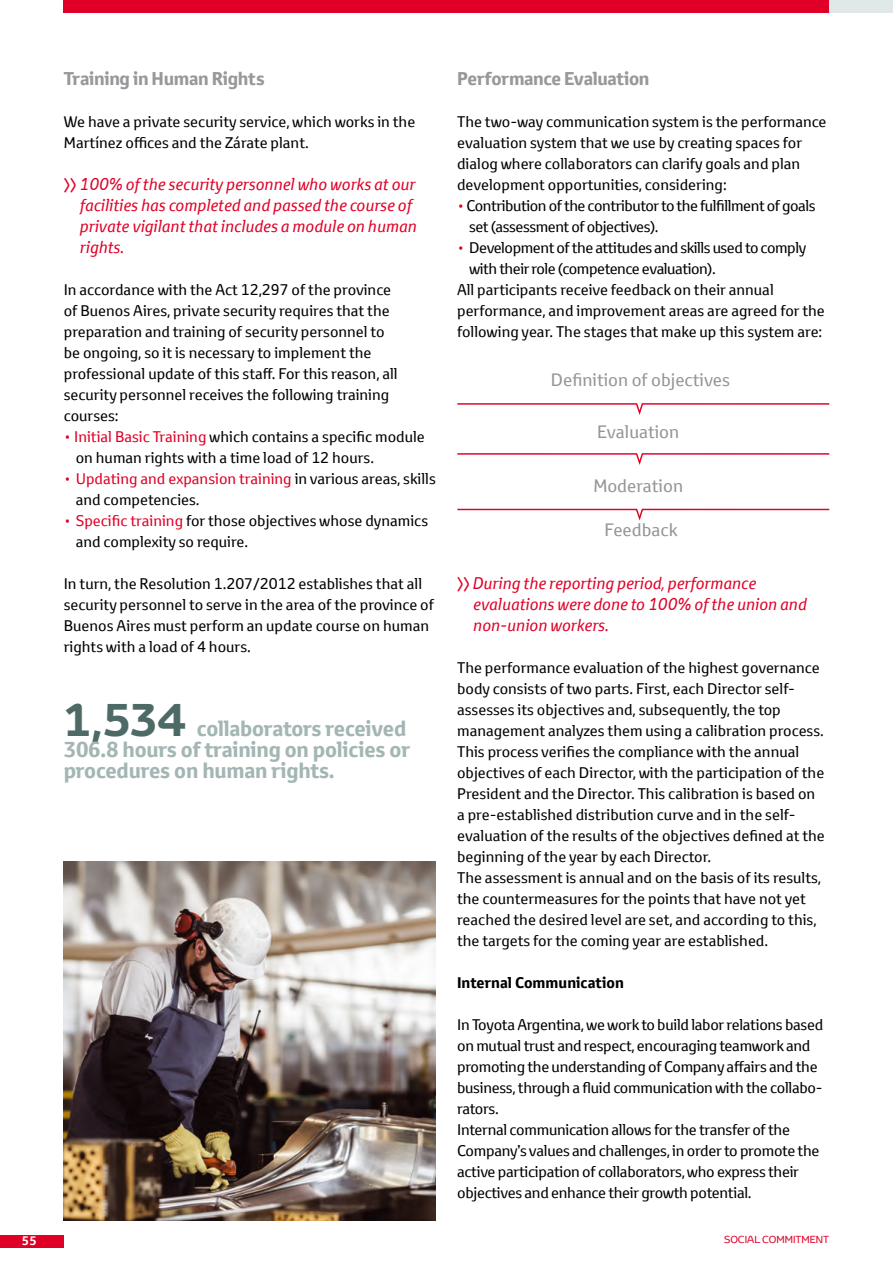
<style>
.page{position:relative;width:893px;height:1263px;background:#fff}
.page>*{position:absolute;margin:0;border:0;box-sizing:border-box;transform-origin:0 0}
.t1{font:700 21px/21px "Toyota Text";letter-spacing:-.01em;color:#a4b6b4}
.t2{font:700 18px "Toyota Text";letter-spacing:-.02em;color:#98989c}
.t3{font:17.4px "Toyota Text";color:#939598}
.t4{font:italic 16.5px/21px "Toyota Text";color:#e00027}
.t5{font:15px/21px "Toyota Text";color:#000}
.t6{font:15px/21px "Toyota Text";letter-spacing:-.02em;color:#000}
.t7{font:15px/21px "Toyota Text";letter-spacing:-.03em;color:#000}
.t8{font:700 15px "Toyota Text";color:#000}
.t9{font:700 12px "Toyota Text";color:#fff}
.t10{font:9.9px "Toyota Display";color:#e00027}
.s1{font-family:"Toyota Display";font-style:normal}
.s2{color:#e00027}
.s3{font-family:"Toyota Display";font-size:45px;color:#4d6a67}
</style>
<div class="page">
<div style="left:827px;top:0;width:66px;height:13px;background:#e1e9e8"></div>
<div style="left:0;top:1235px;width:64px;height:13px;background:#e00027"></div>
<div style="left:64px;top:0;width:765px;height:13px;background:#e00027"></div>
<svg style="left:457px;top:403px;width:372px;height:12px"></svg>
<svg style="left:457px;top:453px;width:372px;height:12px"></svg>
<svg style="left:457px;top:508px;width:372px;height:13px"></svg>
<img style="left:64px;top:861px;width:372px;height:359px">
<p class="t2" style="left:64px;top:67px;width:203px">Training in Human Rights</p>
<p class="t5" style="left:64px;top:111px;width:353px">We have a private security service, which works in the<br>Martínez offices and the Zárate plant.</p>
<p class="t4" style="left:80px;top:173px;width:338px;text-indent:-16px"><span class="s1">))</span> 100% of the security personnel who works at our facilities has completed and passed the course of private vigilant that includes a module on human rights.</p>
<p class="t5" style="left:64px;top:279px;width:335px">In accordance with the Act 12,297 of the province of Buenos Aires, private security requires that the preparation and training of security personnel to be ongoing, so it is necessary to implement the professional update of this staff. For this reason, all security personnel receives the following training courses:</p>
<p class="t5" style="left:76px;top:426px;width:351px;text-indent:-12px"><span class="s2">• Initial Basic Training</span> which contains a specific module on human rights with a time load of 12 hours.</p>
<p class="t5" style="left:76px;top:468px;width:362px;text-indent:-12px"><span class="s2">• Updating and expansion training</span> in various areas, skills and competencies.</p>
<p class="t5" style="left:76px;top:510px;width:354px;text-indent:-12px"><span class="s2">• Specific training</span> for those objectives whose dynamics and complexity so require.</p>
<p class="t5" style="left:64px;top:573px;width:372px">In turn, the Resolution 1.207/2012 establishes that all security personnel to serve in the area of the province of Buenos Aires must perform an update course on human rights with a load of 4 hours.</p>
<h1 class="t1" style="left:64px;top:718px;width:348px"><span class="s3">1,534</span> collaborators received<br>306.8 hours of training on policies or procedures on human rights.</h1>
<p class="t2" style="left:457px;top:67px;width:194px">Performance Evaluation</p>
<p class="t5" style="left:457px;top:111px;width:371px">The two-way communication system is the performance evaluation system that we use by creating spaces for dialog where collaborators can clarify goals and plan development opportunities, considering:</p>
<p class="t7" style="left:469px;top:195px;width:348px;text-indent:-12px"><span class="s2">•</span> Contribution of the contributor to the fulfillment of goals set (assessment of objectives).</p>
<p class="t7" style="left:457px;top:237px;width:350px"><span class="s2">•</span> Development of the attitudes and skills used to comply</p>
<p class="t7" style="left:469px;top:258px;width:248px">with their role (competence evaluation).</p>
<p class="t5" style="left:457px;top:279px;width:318px">All participants receive feedback on their annual</p>
<p class="t5" style="left:457px;top:300px;width:369px">performance, and improvement areas are agreed for the</p>
<p class="t5" style="left:457px;top:321px;width:367px">following year. The stages that make up this system are:</p>
<p class="t3" style="left:551px;top:369px;width:181px">Definition of objectives</p>
<p class="t3" style="left:597px;top:420px;width:84px">Evaluation</p>
<p class="t3" style="left:593px;top:474px;width:91px">Moderation</p>
<p class="t3" style="left:605px;top:518px;width:74px">Feedback</p>
<p class="t4" style="left:474px;top:572px;width:335px;text-indent:-16px"><span class="s1">))</span> During the reporting period, performance evaluations were done to 100% of the union and non-union workers.</p>
<p class="t5" style="left:457px;top:657px;width:369px">The performance evaluation of the highest governance body consists of two parts. First, each Director self&shy;assesses its objectives and, subsequently, the top management analyzes them using a calibration process.<br>This process verifies the compliance with the annual objectives of each Director, with the participation of the President and the Director. This calibration is based on a pre-established distribution curve and in the self&shy;evaluation of the results of the objectives defined at the beginning of the year by each Director.<br>The assessment is annual and on the basis of its results, the countermeasures for the points that have not yet reached the desired level are set, and according to this, the targets for the coming year are established.</p>
<p class="t8" style="left:457px;top:973px;width:168px">Internal Communication</p>
<p class="t6" style="left:457px;top:1014px;width:368px">In Toyota Argentina, we work to build labor relations based on mutual trust and respect, encouraging teamwork and promoting the understanding of Company affairs and the business, through a fluid communication with the collabo&shy;rators.<br>Internal communication allows for the transfer of the Company’s values and challenges, in order to promote the active participation of collaborators, who express their objectives and enhance their growth potential.</p>
<p class="t9" style="left:22px;top:1233px;width:16px">55</p>
<p class="t10" style="left:724px;top:1233px;width:107px">SOCIAL COMMITMENT</p>
</div>
